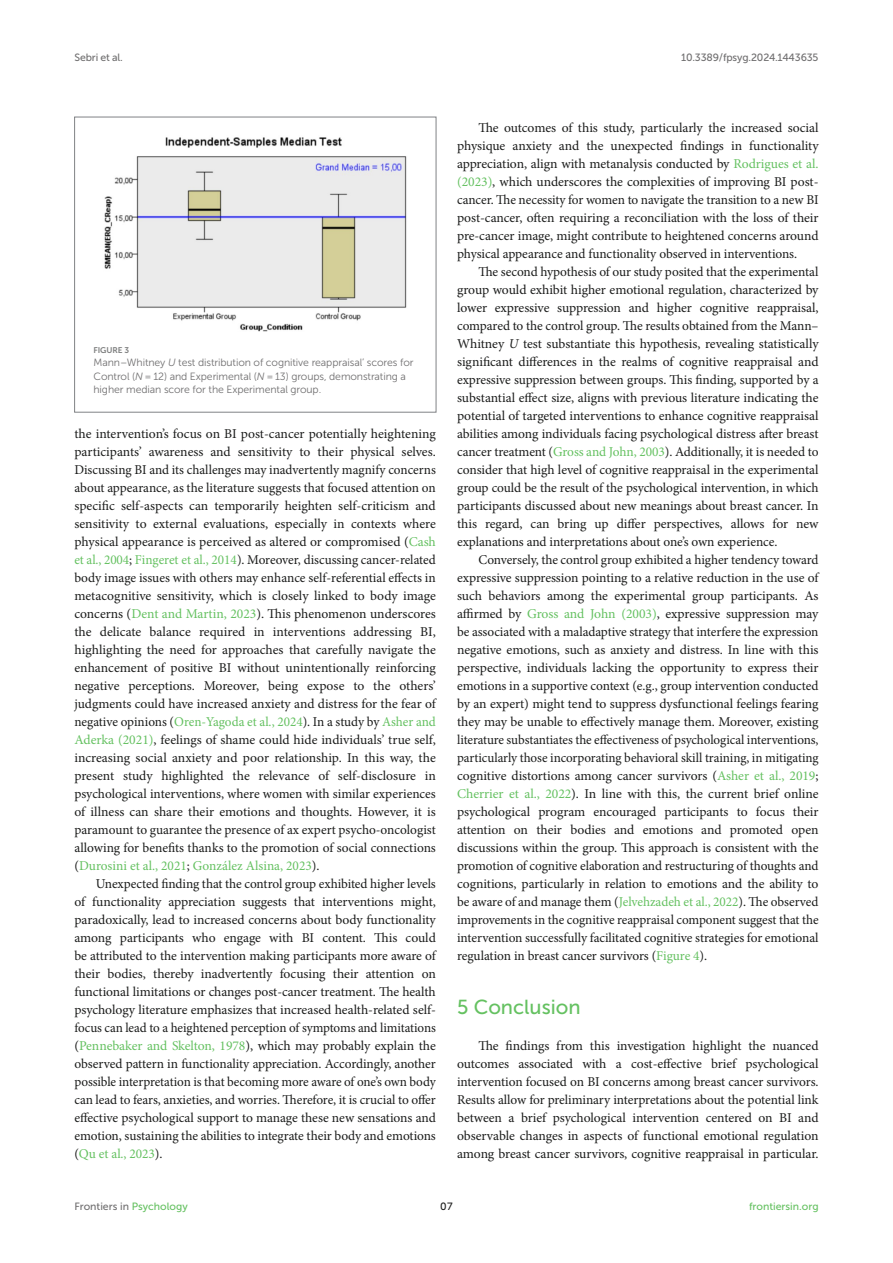
<style>
.page{position:relative;width:893px;height:1263px;background:#fff}
.page>*{position:absolute;margin:0;border:0;box-sizing:border-box;transform-origin:0 0}
.HEAD_1{font:20.25px "Museo Sans 500";color:#65c161}
.TEXT{font:13.5px/18px "Minion Pro";letter-spacing:-.005em;color:#1b1c1b;text-align:justify}
.TEXT_FLUSH{font:13.5px/18px "Minion Pro";letter-spacing:-.005em;color:#1b1c1b;text-align:justify}
.FIG_LEG{font:10.5px/13.5px "Museo Sans 300";letter-spacing:-.01em;color:#706f70}
.t1{font:10.5px "Museo Sans 500";letter-spacing:-.015em;color:#706f70}
.t2{font:10.5px "Museo Sans 500";color:#65c161}
.t3{font:10.5px "Museo Sans 500";color:#1b1c1b}
.FIG_HD{font:8.25px "Museo Sans 700";letter-spacing:-.01em;color:#7e7f7f}
.s1{font-style:italic}
.s2{color:#65c161}
</style>
<div class="page">
<img style="left:104px;top:137px;width:303px;height:195px">
<div style="left:74px;top:117px;width:362px;height:295px;border:1px solid #808285"></div>
<p class="t1" style="left:74px;top:51px;width:50px">Sebri et al.</p>
<p class="t1" style="left:681px;top:51px;width:139px">10.3389/fpsyg.2024.1443635</p>
<p class="FIG_HD" style="left:94px;top:345px;width:37px">FIGURE 3</p>
<p class="FIG_LEG" style="left:94px;top:356px;width:321px">Mann–Whitney <span class="s1">U</span> test distribution of cognitive reappraisal’ scores for<br>Control (<span class="s1">N</span> = 12) and Experimental (<span class="s1">N</span> = 13) groups, demonstrating a higher median score for the Experimental group.</p>
<p class="TEXT" style="left:74px;top:425px;width:363px">the intervention’s focus on BI post-cancer potentially heightening participants’ awareness and sensitivity to their physical selves.<br>Discussing BI and its challenges may inadvertently magnify concerns about appearance, as the literature suggests that focused attention on specific self-aspects can temporarily heighten self-criticism and sensitivity to external evaluations, especially in contexts where physical appearance is perceived as altered or compromised (<span class="s2">Cash et al., 2004</span>; <span class="s2">Fingeret et al., 2014</span>). Moreover, discussing cancer-related body image issues with others may enhance self-referential effects in metacognitive sensitivity, which is closely linked to body image concerns (<span class="s2">Dent and Martin, 2023</span>). This phenomenon underscores the delicate balance required in interventions addressing BI, highlighting the need for approaches that carefully navigate the enhancement of positive BI without unintentionally reinforcing negative perceptions. Moreover, being expose to the others’ judgments could have increased anxiety and distress for the fear of negative opinions (<span class="s2">Oren-Yagoda et al., 2024</span>). In a study by <span class="s2">Asher and Aderka (2021)</span>, feelings of shame could hide individuals’ true self, increasing social anxiety and poor relationship. In this way, the present study highlighted the relevance of self-disclosure in psychological interventions, where women with similar experiences of illness can share their emotions and thoughts. However, it is paramount to guarantee the presence of ax expert psycho-oncologist allowing for benefits thanks to the promotion of social connections (<span class="s2">Durosini et al., 2021</span>; <span class="s2">González Alsina, 2023</span>).</p>
<p class="TEXT" style="left:74px;top:875px;width:363px;text-indent:21px">Unexpected finding that the control group exhibited higher levels of functionality appreciation suggests that interventions might, paradoxically, lead to increased concerns about body functionality among participants who engage with BI content. This could be attributed to the intervention making participants more aware of their bodies, thereby inadvertently focusing their attention on functional limitations or changes post-cancer treatment. The health psychology literature emphasizes that increased health-related self&shy;focus can lead to a heightened perception of symptoms and limitations (<span class="s2">Pennebaker and Skelton, 1978</span>), which may probably explain the observed pattern in functionality appreciation. Accordingly, another possible interpretation is that becoming more aware of one’s own body can lead to fears, anxieties, and worries. Therefore, it is crucial to offer effective psychological support to manage these new sensations and emotion, sustaining the abilities to integrate their body and emotions (<span class="s2">Qu et al., 2023</span>).</p>
<p class="TEXT" style="left:457px;top:119px;width:363px;text-indent:21px">The outcomes of this study, particularly the increased social physique anxiety and the unexpected findings in functionality appreciation, align with metanalysis conducted by <span class="s2">Rodrigues et al. (2023)</span>, which underscores the complexities of improving BI post&shy;cancer. The necessity for women to navigate the transition to a new BI post-cancer, often requiring a reconciliation with the loss of their pre-cancer image, might contribute to heightened concerns around physical appearance and functionality observed in interventions.</p>
<p class="TEXT" style="left:457px;top:263px;width:363px;text-indent:21px">The second hypothesis of our study posited that the experimental group would exhibit higher emotional regulation, characterized by lower expressive suppression and higher cognitive reappraisal, compared to the control group. The results obtained from the Mann– Whitney <span class="s1">U</span> test substantiate this hypothesis, revealing statistically significant differences in the realms of cognitive reappraisal and expressive suppression between groups. This finding, supported by a substantial effect size, aligns with previous literature indicating the potential of targeted interventions to enhance cognitive reappraisal abilities among individuals facing psychological distress after breast cancer treatment (<span class="s2">Gross and John, 2003</span>). Additionally, it is needed to consider that high level of cognitive reappraisal in the experimental group could be the result of the psychological intervention, in which participants discussed about new meanings about breast cancer. In this regard, can bring up differ perspectives, allows for new explanations and interpretations about one’s own experience.</p>
<p class="TEXT" style="left:457px;top:551px;width:363px;text-indent:21px">Conversely, the control group exhibited a higher tendency toward expressive suppression pointing to a relative reduction in the use of such behaviors among the experimental group participants. As affirmed by <span class="s2">Gross and John (2003)</span>, expressive suppression may be associated with a maladaptive strategy that interfere the expression negative emotions, such as anxiety and distress. In line with this perspective, individuals lacking the opportunity to express their emotions in a supportive context (e.g., group intervention conducted by an expert) might tend to suppress dysfunctional feelings fearing they may be unable to effectively manage them. Moreover, existing literature substantiates the effectiveness of psychological interventions, particularly those incorporating behavioral skill training, in mitigating cognitive distortions among cancer survivors (<span class="s2">Asher et al., 2019</span>; <span class="s2">Cherrier et al., 2022</span>). In line with this, the current brief online psychological program encouraged participants to focus their attention on their bodies and emotions and promoted open discussions within the group. This approach is consistent with the promotion of cognitive elaboration and restructuring of thoughts and cognitions, particularly in relation to emotions and the ability to be aware of and manage them (<span class="s2">Jelvehzadeh et al., 2022</span>). The observed improvements in the cognitive reappraisal component suggest that the intervention successfully facilitated cognitive strategies for emotional regulation in breast cancer survivors (<span class="s2">Figure 4</span>).</p>
<p class="HEAD_1" style="left:457px;top:996px;width:125px">5 Conclusion</p>
<p class="TEXT_FLUSH" style="left:457px;top:1037px;width:363px;text-indent:21px">The findings from this investigation highlight the nuanced outcomes associated with a cost-effective brief psychological intervention focused on BI concerns among breast cancer survivors.<br>Results allow for preliminary interpretations about the potential link between a brief psychological intervention centered on BI and observable changes in aspects of functional emotional regulation among breast cancer survivors, cognitive reappraisal in particular.</p>
<p class="t1" style="left:74px;top:1200px;width:115px">Frontiers in <span class="s2">Psychology</span></p>
<p class="t3" style="left:440px;top:1200px;width:14px">07</p>
<p class="t2" style="left:749px;top:1200px;width:71px">frontiersin.org</p>
</div>
